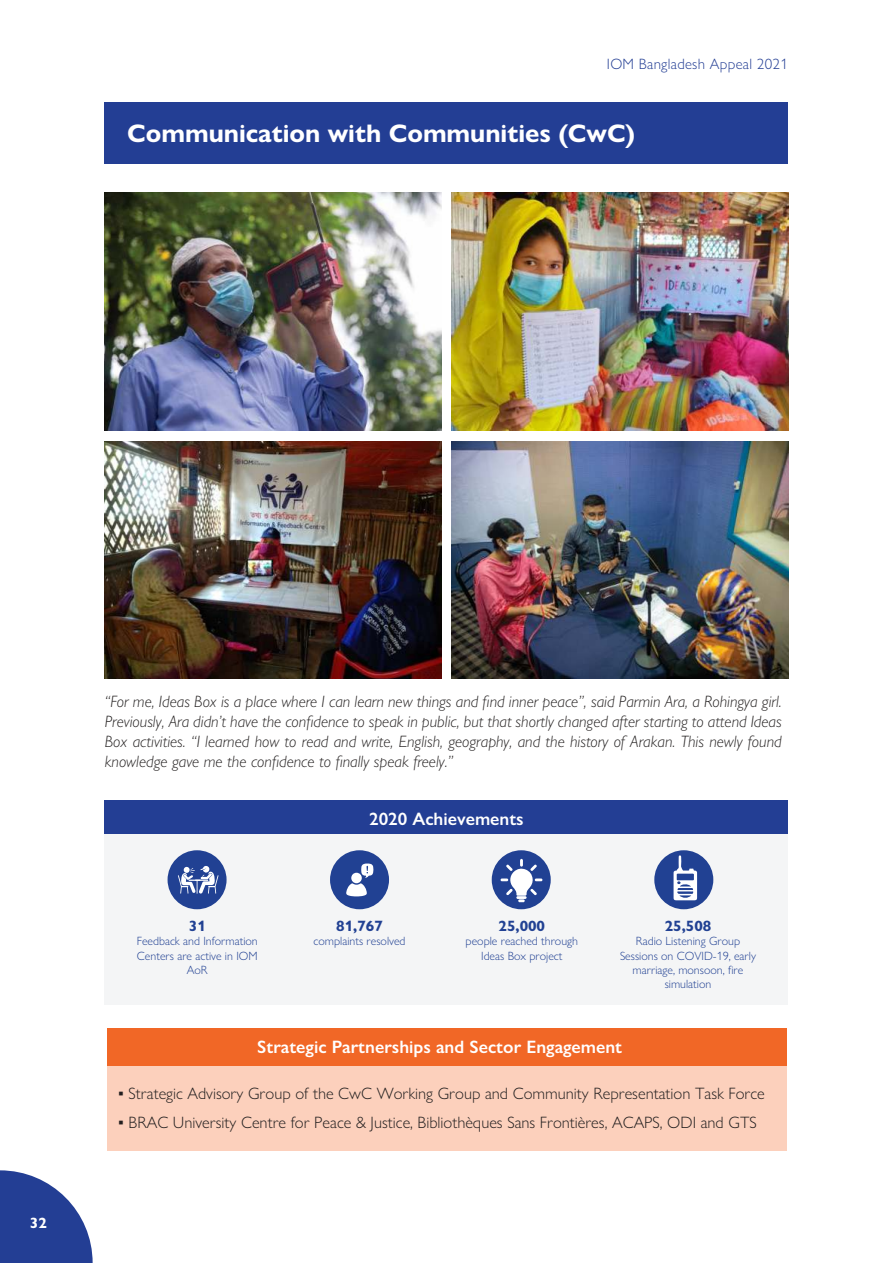
<style>
.page{position:relative;width:893px;height:1263px;background:#fff}
.page>*{position:absolute;margin:0;border:0;box-sizing:border-box;transform-origin:0 0}
.t1{font:700 25.5px "Gill Sans Nova";color:#fff}
.t2{font:600 18px "Gill Sans Nova";color:#fff}
.t3{font:italic 300 16.5px/19.8px "Gill Sans Nova";color:#221f1f;text-align:justify}
.t4{font:300 16.5px "Gill Sans Nova";color:#221f1f}
.t5{font:300 15px "Gill Sans Nova";letter-spacing:.02em;color:#233e94}
.t6{font:700 15px "Gill Sans Nova";color:#214193}
.t7{font:700 15px "Gill Sans Nova";color:#fff}
.t8{font:300 12px/14.4px "Gill Sans Nova";color:#214193;text-align:center}
</style>
<div class="page">
<div style="left:105px;top:103px;width:683px;height:61px;background:#233e94"></div>
<div style="left:105px;top:800px;width:683px;height:36px;background:#233e94"></div>
<div style="left:105px;top:835px;width:683px;height:170px;background:#f4f5f6"></div>
<div style="left:330px;top:850px;width:59px;height:59px;background:#214193;border-radius:50%"></div>
<div style="left:492px;top:850px;width:59px;height:59px;background:#214193;border-radius:50%"></div>
<div style="left:168px;top:850px;width:59px;height:59px;background:#214193;border-radius:50%"></div>
<div style="left:654px;top:850px;width:59px;height:59px;background:#214193;border-radius:50%"></div>
<div style="left:107px;top:1055px;width:679px;height:95px;background:#fcd0bc"></div>
<div style="left:107px;top:1029px;width:679px;height:37px;background:#f16726"></div>
<img style="left:105px;top:193px;width:336px;height:237px">
<img style="left:105px;top:441px;width:336px;height:238px">
<img style="left:451px;top:193px;width:337px;height:237px">
<img style="left:451px;top:441px;width:337px;height:238px">
<svg style="left:0;top:1170px;width:93px;height:93px"></svg>
<svg style="left:178px;top:866px;width:41px;height:28px"></svg>
<svg style="left:346px;top:863px;width:27px;height:33px"></svg>
<div style="left:351px;top:873px;width:11px;height:10px;background:#fff;border-radius:50%"></div>
<svg style="left:674px;top:855px;width:23px;height:45px"></svg>
<svg style="left:501px;top:859px;width:41px;height:43px"></svg>
<p class="t5" style="left:607px;top:59px;width:182px">IOM Bangladesh Appeal 2021</p>
<h1 class="t1" style="left:127px;top:124px;width:509px">Communication with Communities (CwC)</h1>
<p class="t7" style="left:30px;top:1217px;width:19px">32</p>
<p class="t3" style="left:105px;top:694px;width:679px">“For me, Ideas Box is a place where I can learn new things and find inner peace”, said Parmin Ara, a Rohingya girl.<br>Previously, Ara didn’t have the confidence to speak in public, but that shortly changed after starting to attend Ideas Box activities. “I learned how to read and write, English, geography, and the history of Arakan. This newly found knowledge gave me the confidence to finally speak freely.”</p>
<p class="t6" style="left:189px;top:920px;width:18px">31</p>
<p class="t8" style="left:137px;top:935px;width:122px">Feedback and Information<br>Centers are active in IOM<br>AoR</p>
<p class="t2" style="left:369px;top:812px;width:156px">2020 Achievements</p>
<p class="t6" style="left:336px;top:920px;width:48px">81,767</p>
<p class="t8" style="left:314px;top:935px;width:93px">complaints resolved</p>
<p class="t6" style="left:498px;top:920px;width:48px">25,000</p>
<p class="t8" style="left:466px;top:935px;width:114px">people reached through<br>Ideas Box project</p>
<p class="t6" style="left:665px;top:920px;width:48px">25,508</p>
<p class="t8" style="left:620px;top:935px;width:138px">Radio Listening Group<br>Sessions on COVID-19, early marriage, monsoon, fire simulation</p>
<p class="t2" style="left:257px;top:1040px;width:367px">Strategic Partnerships and Sector Engagement</p>
<p class="t4" style="left:118px;top:1087px;width:648px">▪ Strategic Advisory Group of the CwC Working Group and Community Representation Task Force</p>
<p class="t4" style="left:118px;top:1116px;width:640px">▪ BRAC University Centre for Peace &amp; Justice, Bibliothèques Sans Frontières, ACAPS, ODI and GTS</p>
</div>
